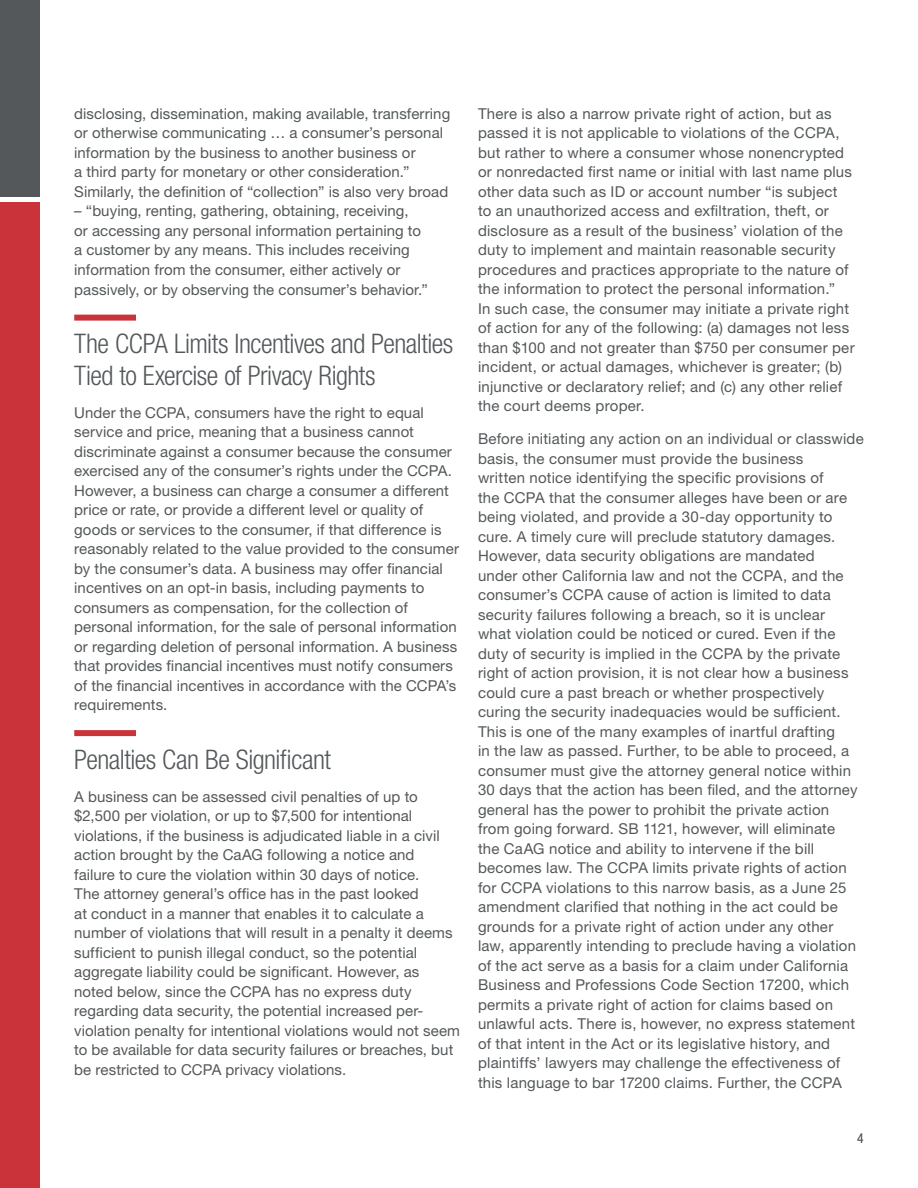
<style>
.page{position:relative;width:918px;height:1188px;background:#fff}
.page>*{position:absolute;margin:0;border:0;box-sizing:border-box;transform-origin:0 0}
.Head_2{font:300 condensed 27px/31.5px "Helvetica Neue LT Std";letter-spacing:-.02em;color:#54585a}
.Body{font:15px/19.5px "Helvetica Neue LT Std";letter-spacing:.01em;color:#54585a}
.t1{font:300 condensed 13.5px "Helvetica Neue LT Std";color:#54585a}
</style>
<div class="page">
<div style="left:0;top:0;width:40px;height:197px;background:#54585a"></div>
<div style="left:0;top:202px;width:40px;height:986px;background:#cb333b"></div>
<div style="left:74px;top:315px;width:62px;height:6px;background:#cb333b"></div>
<div style="left:74px;top:730px;width:62px;height:6px;background:#cb333b"></div>
<p class="Body" style="left:74px;top:103px;width:378px">disclosing, dissemination, making available, transferring or otherwise communicating … a consumer’s personal information by the business to another business or<br>a third party for monetary or other consideration.” Similarly, the definition of “collection” is also very broad</p>
<p class="Body" style="left:74px;top:201px;width:355px">– “buying, renting, gathering, obtaining, receiving,<br>or accessing any personal information pertaining to a customer by any means. This includes receiving information from the consumer, either actively or passively, or by observing the consumer’s behavior.”</p>
<p class="Head_2" style="left:74px;top:327px;width:381px">The CCPA Limits Incentives and Penalties<br>Tied to Exercise of Privacy Rights</p>
<p class="Body" style="left:74px;top:402px;width:386px">Under the CCPA, consumers have the right to equal service and price, meaning that a business cannot discriminate against a consumer because the consumer exercised any of the consumer’s rights under the CCPA.<br>However, a business can charge a consumer a different price or rate, or provide a different level or quality of goods or services to the consumer, if that difference is reasonably related to the value provided to the consumer by the consumer’s data. A business may offer financial incentives on an opt-in basis, including payments to consumers as compensation, for the collection of personal information, for the sale of personal information or regarding deletion of personal information. A business that provides financial incentives must notify consumers of the financial incentives in accordance with the CCPA’s requirements.</p>
<p class="Head_2" style="left:74px;top:743px;width:258px">Penalties Can Be Significant</p>
<p class="Body" style="left:74px;top:786px;width:387px">A business can be assessed civil penalties of up to $2,500 per violation, or up to $7,500 for intentional violations, if the business is adjudicated liable in a civil action brought by the CaAG following a notice and<br>failure to cure the violation within 30 days of notice.<br>The attorney general’s office has in the past looked<br>at conduct in a manner that enables it to calculate a number of violations that will result in a penalty it deems sufficient to punish illegal conduct, so the potential aggregate liability could be significant. However, as noted below, since the CCPA has no express duty regarding data security, the potential increased per&shy;violation penalty for intentional violations would not seem to be available for data security failures or breaches, but be restricted to CCPA privacy violations.</p>
<p class="Body" style="left:478px;top:103px;width:378px">There is also a narrow private right of action, but as passed it is not applicable to violations of the CCPA, but rather to where a consumer whose nonencrypted or nonredacted first name or initial with last name plus other data such as ID or account number “is subject<br>to an unauthorized access and exfiltration, theft, or disclosure as a result of the business’ violation of the duty to implement and maintain reasonable security procedures and practices appropriate to the nature of the information to protect the personal information.”<br>In such case, the consumer may initiate a private right of action for any of the following: (a) damages not less than $100 and not greater than $750 per consumer per incident, or actual damages, whichever is greater; (b) injunctive or declaratory relief; and (c) any other relief the court deems proper.</p>
<p class="Body" style="left:478px;top:429px;width:387px">Before initiating any action on an individual or classwide basis, the consumer must provide the business<br>written notice identifying the specific provisions of<br>the CCPA that the consumer alleges have been or are being violated, and provide a 30-day opportunity to cure. A timely cure will preclude statutory damages.<br>However, data security obligations are mandated<br>under other California law and not the CCPA, and the consumer’s CCPA cause of action is limited to data security failures following a breach, so it is unclear<br>what violation could be noticed or cured. Even if the duty of security is implied in the CCPA by the private right of action provision, it is not clear how a business could cure a past breach or whether prospectively curing the security inadequacies would be sufficient.<br>This is one of the many examples of inartful drafting<br>in the law as passed. Further, to be able to proceed, a consumer must give the attorney general notice within 30 days that the action has been filed, and the attorney general has the power to prohibit the private action from going forward. SB 1121, however, will eliminate<br>the CaAG notice and ability to intervene if the bill becomes law. The CCPA limits private rights of action for CCPA violations to this narrow basis, as a June 25 amendment clarified that nothing in the act could be grounds for a private right of action under any other<br>law, apparently intending to preclude having a violation of the act serve as a basis for a claim under California Business and Professions Code Section 17200, which permits a private right of action for claims based on unlawful acts. There is, however, no express statement of that intent in the Act or its legislative history, and plaintiffs’ lawyers may challenge the effectiveness of this language to bar 17200 claims. Further, the CCPA</p>
<p class="t1" style="left:857px;top:1130px;width:8px">4</p>
</div>
